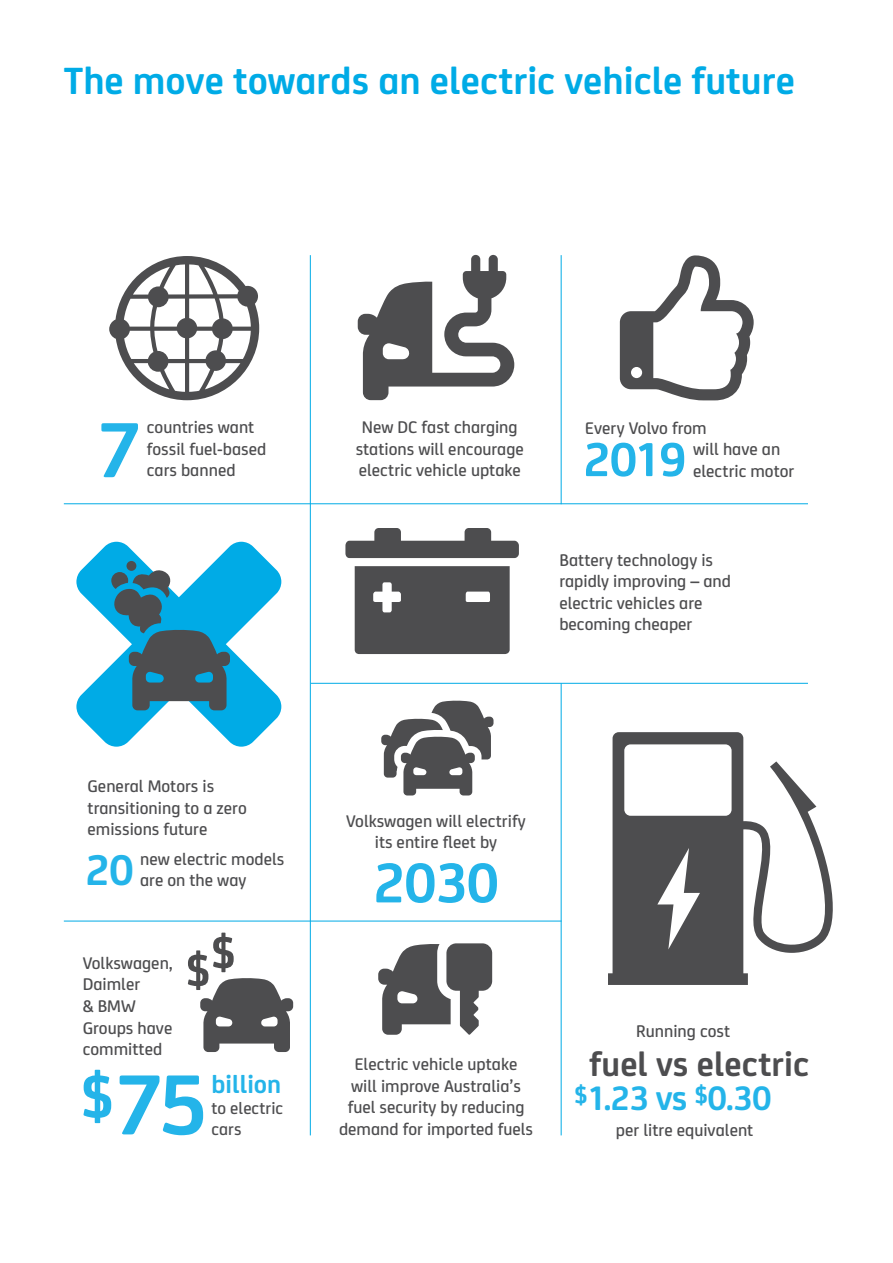
<style>
.page{position:relative;width:893px;height:1263px;background:#fff}
.page>*{position:absolute;margin:0;border:0;box-sizing:border-box;transform-origin:0 0}
.t1{font:700 91.05px "NRMA";color:#24b4e9}
.t2{font:700 83.4px "NRMA";color:#24b4e9}
.t3{font:700 60px "NRMA";color:#24b4e9}
.t4{font:700 51px "NRMA";color:#24b4e9}
.t5{font:700 45.9px "NRMA";color:#24b4e9}
.t6{font:700 40.5px "NRMA";color:#00abe6}
.t7{font:700 36.3px "NRMA";color:#4d4d4f}
.t8{font:700 36.3px "NRMA";color:#24b4e9}
.t9{font:700 26.7px "NRMA";color:#24b4e9}
.t10{font:500 18px/21.6px "NRMA";color:#4d4d4f}
.t11{font:500 17.85px/21.3px "NRMA";color:#4d4d4f}
</style>
<div class="page">
<svg style="left:345px;top:528px;width:174px;height:126px"></svg>
<svg style="left:358px;top:255px;width:157px;height:145px"></svg>
<svg style="left:109px;top:256px;width:150px;height:144px"></svg>
<div style="left:177px;top:318px;width:20px;height:20px;background:#4d4d4f;border-radius:50%"></div>
<div style="left:205px;top:350px;width:21px;height:21px;background:#4d4d4f;border-radius:50%"></div>
<svg style="left:378px;top:943px;width:114px;height:92px"></svg>
<svg style="left:608px;top:732px;width:225px;height:253px"></svg>
<svg style="left:620px;top:255px;width:134px;height:145px"></svg>
<svg style="left:381px;top:701px;width:112px;height:94px"></svg>
<svg style="left:188px;top:933px;width:105px;height:119px"></svg>
<svg style="left:76px;top:542px;width:205px;height:205px"></svg>
<hr style="left:64px;top:503px;width:744px;height:1px;background:#00abe6">
<hr style="left:311px;top:683px;width:497px;height:1px;background:#00abe6">
<hr style="left:64px;top:921px;width:498px;height:1px;background:#00abe6">
<hr style="left:310px;top:255px;width:1px;height:880px;background:#00abe6">
<hr style="left:561px;top:255px;width:1px;height:249px;background:#00abe6">
<hr style="left:561px;top:683px;width:1px;height:452px;background:#00abe6">
<h3 class="t6" style="left:64px;top:50px;width:733px">The move towards an electric vehicle future</h3>
<h2 class="t2" style="left:97px;top:387px;width:47px">7</h2>
<p class="t10" style="left:147px;top:415px;width:121px">countries want fossil fuel-based cars banned</p>
<p class="t10" style="left:356px;top:415px;width:170px;text-align:center">New DC fast charging stations will encourage electric vehicle uptake</p>
<p class="t10" style="left:585px;top:416px;width:123px">Every Volvo from</p>
<h3 class="t4" style="left:583px;top:421px;width:105px">2019</h3>
<p class="t10" style="left:693px;top:437px;width:103px">will have an electric motor</p>
<p class="t10" style="left:559px;top:548px;width:173px">Battery technology is rapidly improving – and electric vehicles are becoming cheaper</p>
<p class="t10" style="left:88px;top:774px;width:161px">General Motors is transitioning to a zero emissions future</p>
<h3 class="t5" style="left:85px;top:836px;width:50px">20</h3>
<p class="t10" style="left:140px;top:847px;width:146px">new electric models are on the way</p>
<h3 class="t3" style="left:373px;top:838px;width:127px">2030</h3>
<p class="t10" style="left:346px;top:809px;width:181px;text-align:center">Volkswagen will electrify its entire fleet by</p>
<p class="t10" style="left:83px;top:951px;width:92px">Volkswagen,<br>Daimler<br>&amp; BMW<br>Groups have committed</p>
<h1 class="t1" style="left:80px;top:1036px;width:129px">$75</h1>
<h3 class="t9" style="left:212px;top:1064px;width:71px">billion</h3>
<p class="t11" style="left:212px;top:1096px;width:73px">to electric cars</p>
<p class="t10" style="left:339px;top:1052px;width:196px;text-align:center">Electric vehicle uptake<br>will improve Australia’s fuel security by reducing demand for imported fuels</p>
<p class="t10" style="left:636px;top:1019px;width:95px">Running cost</p>
<h3 class="t7" style="left:589px;top:1037px;width:221px">fuel vs electric</h3>
<h3 class="t8" style="left:574px;top:1070px;width:199px">$1.23 vs $0.30</h3>
<p class="t10" style="left:616px;top:1118px;width:139px">per litre equivalent</p>
</div>
